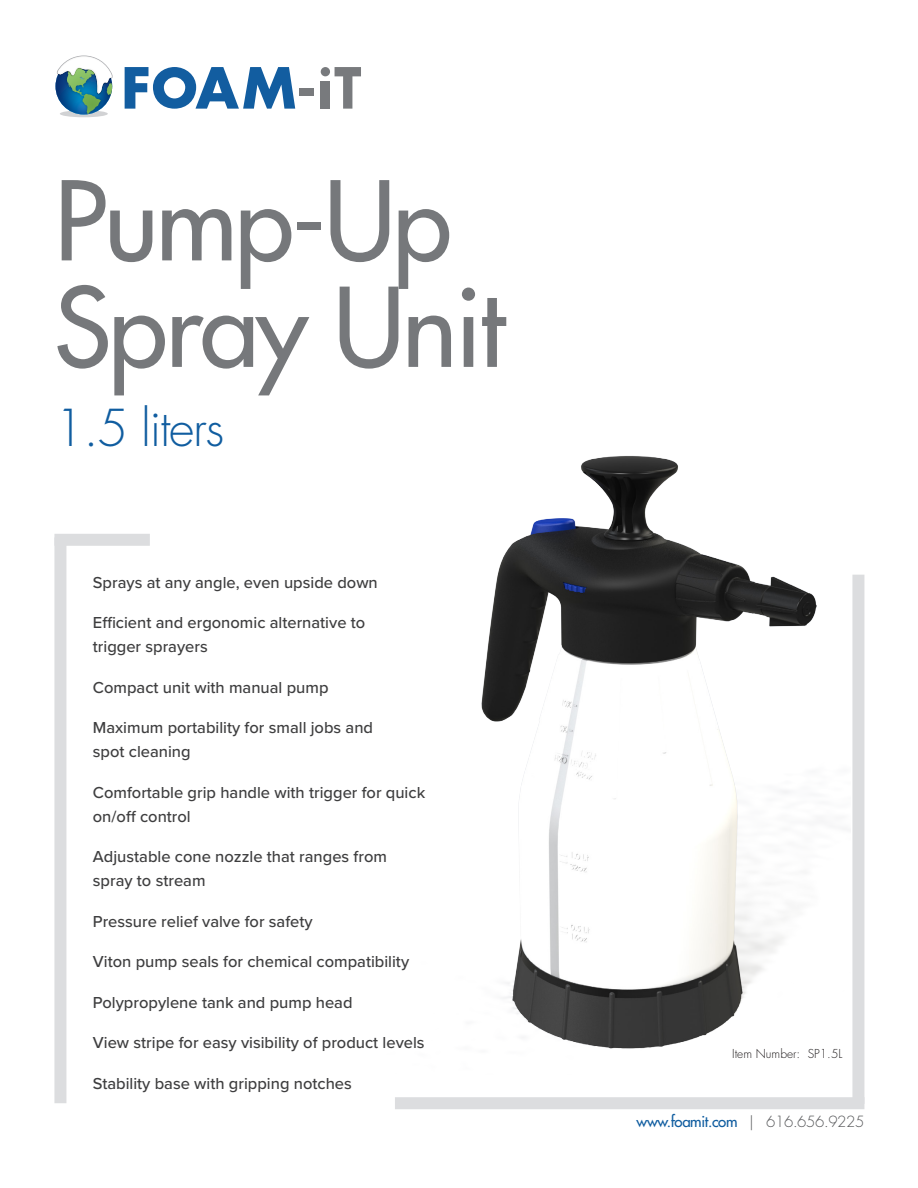
<style>
.page{position:relative;width:918px;height:1188px;background:#fff}
.page>*{position:absolute;margin:0;border:0;box-sizing:border-box;transform-origin:0 0}
.Heading1{font:500 106.5px/106.5px "Futura Std";letter-spacing:-.025em;color:#76787b}
.Heading1-2{font:300 49.5px "Futura Std";letter-spacing:-.025em;color:#105da0}
.Text{font:500 16.5px/24px "Proxima Nova";color:#3e3e3f}
.FooterBlue{font:500 15px "Futura Std";letter-spacing:-.025em;color:#105da0}
.ItemNumber{font:300 12px "Futura Std";color:#231f20}
.s1{font-weight:300;color:#57585a}
</style>
<div class="page">
<svg style="left:125px;top:67px;width:170px;height:42px"></svg>
<div style="left:299px;top:89px;width:15px;height:7px;background:#787a7d"></div>
<div style="left:321px;top:67px;width:9px;height:9px;background:#787a7d;border-radius:50%"></div>
<div style="left:321px;top:81px;width:9px;height:28px;background:#787a7d"></div>
<svg style="left:335px;top:67px;width:26px;height:42px"></svg>
<div style="left:60px;top:110px;width:48px;height:7px;background:#d1d2d4;border-radius:50%"></div>
<svg style="left:57px;top:56px;width:56px;height:58px"></svg>
<img style="left:481px;top:456px;width:336px;height:593px">
<div style="left:54px;top:534px;width:96px;height:12px;background:#dcdddf"></div>
<div style="left:54px;top:537px;width:12px;height:566px;background:#dcdddf"></div>
<div style="left:395px;top:1097px;width:469px;height:12px;background:#dcdddf"></div>
<div style="left:852px;top:575px;width:12px;height:529px;background:#dcdddf"></div>
<p class="Heading1" style="left:54px;top:168px;width:452px">Pump-Up<br>Spray Unit</p>
<p class="Heading1-2" style="left:54px;top:398px;width:172px">1.5 liters</p>
<p class="Text" style="left:93px;top:570px;width:287px">Sprays at any angle, even upside down</p>
<p class="Text" style="left:93px;top:610px;width:274px">Efficient and ergonomic alternative to trigger sprayers</p>
<p class="Text" style="left:93px;top:675px;width:237px">Compact unit with manual pump</p>
<p class="Text" style="left:93px;top:715px;width:282px">Maximum portability for small jobs and spot cleaning</p>
<p class="Text" style="left:93px;top:780px;width:334px">Comfortable grip handle with trigger for quick on/off control</p>
<p class="Text" style="left:93px;top:844px;width:296px">Adjustable cone nozzle that ranges from spray to stream</p>
<p class="Text" style="left:93px;top:909px;width:221px">Pressure relief valve for safety</p>
<p class="Text" style="left:93px;top:949px;width:318px">Viton pump seals for chemical compatibility</p>
<p class="Text" style="left:93px;top:990px;width:261px">Polypropylene tank and pump head</p>
<p class="Text" style="left:93px;top:1030px;width:333px">View stripe for easy visibility of product levels</p>
<p class="Text" style="left:93px;top:1071px;width:261px">Stability base with gripping notches</p>
<p class="ItemNumber" style="left:732px;top:1046px;width:112px">Item Number: SP1.5L</p>
<p class="FooterBlue" style="left:637px;top:1112px;width:229px">www.foamit.com <span class="s1">| 616.656.9225</span></p>
</div>
